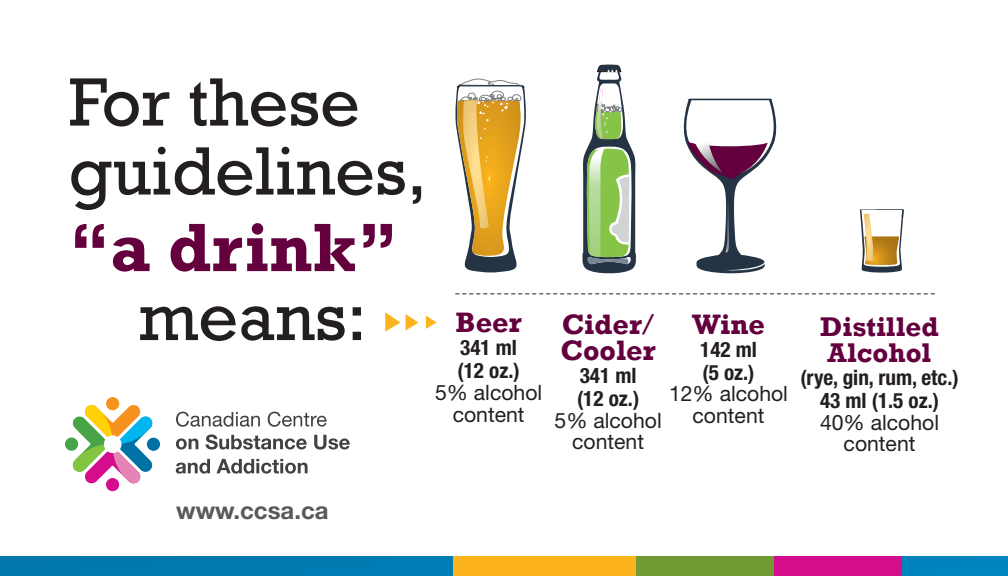
<style>
.page{position:relative;width:1008px;height:576px;background:#fff}
.page>*{position:absolute;margin:0;border:0;box-sizing:border-box;transform-origin:0 0}
.t1{font:69.6px/68.8px "Rockwell";color:#231f20}
.t2{font:700 69.6px "Rockwell";color:#63003d}
.t3{font:700 28.8px/26.8px "Rockwell";color:#63003d}
.t4{font:700 27.6px "Rockwell";color:#63003d}
.t5{font:700 24px "Helvetica Neue LT Std";color:#58595b}
.t6{font:21.2px/21.6px "Helvetica Neue LT Std";color:#231f20;text-align:center}
.t7{font:700 condensed 21.2px "Helvetica Neue LT Std";color:#231f20}
.s1{font-weight:400}
</style>
<div class="page">
<svg style="left:456px;top:293px;width:479px;height:2px"></svg>
<svg style="left:683px;top:99px;width:94px;height:174px"></svg>
<svg style="left:582px;top:64px;width:54px;height:209px"></svg>
<svg style="left:455px;top:79px;width:71px;height:193px"></svg>
<svg style="left:859px;top:210px;width:45px;height:63px"></svg>
<svg style="left:385px;top:312px;width:15px;height:20px"></svg>
<svg style="left:406px;top:314px;width:13px;height:17px"></svg>
<svg style="left:426px;top:315px;width:10px;height:14px"></svg>
<div style="left:0;top:556px;width:1008px;height:20px;background:linear-gradient(to bottom,#007bb1,#007db5)"></div>
<div style="left:767px;top:556px;width:134px;height:20px;background:#d40d8c"></div>
<div style="left:453px;top:556px;width:183px;height:20px;background:#fcb31c"></div>
<div style="left:636px;top:556px;width:138px;height:20px;background:#6f9a34"></div>
<div style="left:106px;top:397px;width:13px;height:13px;background:#f7921e;border-radius:50%"></div>
<div style="left:65px;top:438px;width:13px;height:13px;background:#49a448;border-radius:50%"></div>
<div style="left:147px;top:438px;width:13px;height:13px;background:#0071a4;border-radius:50%"></div>
<div style="left:106px;top:478px;width:13px;height:13px;background:#d40d8c;border-radius:50%"></div>
<svg style="left:72px;top:404px;width:81px;height:80px"></svg>
<div style="left:104px;top:435px;width:18px;height:18px;background:#fff;border-radius:50%"></div>
<svg style="left:176px;top:412px;width:84px;height:15px"></svg>
<svg style="left:268px;top:412px;width:59px;height:15px"></svg>
<svg style="left:176px;top:438px;width:11px;height:12px"></svg>
<svg style="left:179px;top:438px;width:19px;height:11px"></svg>
<svg style="left:206px;top:434px;width:101px;height:16px"></svg>
<svg style="left:314px;top:435px;width:36px;height:15px"></svg>
<svg style="left:176px;top:459px;width:34px;height:15px"></svg>
<svg style="left:217px;top:459px;width:91px;height:15px"></svg>
<p class="t1" style="left:69px;top:69px;width:360px">For these guidelines,</p>
<p class="t2" style="left:69px;top:206px;width:331px">“a drink”</p>
<p class="t1" style="left:138px;top:283px;width:230px">means:</p>
<p class="t3" style="left:456px;top:309px;width:68px">Beer</p>
<p class="t7" style="left:460px;top:335px;width:58px">341 ml</p>
<p class="t7" style="left:458px;top:358px;width:64px">(12 oz.)</p>
<p class="t6" style="left:435px;top:381px;width:109px">5% alcohol content</p>
<p class="t3" style="left:561px;top:311px;width:97px">Cider<span class="s1">/<br></span>Cooler</p>
<p class="t7" style="left:580px;top:363px;width:58px">341 ml</p>
<p class="t7" style="left:577px;top:386px;width:64px">(12 oz.)</p>
<p class="t6" style="left:555px;top:409px;width:109px">5% alcohol</p>
<p class="t6" style="left:572px;top:430px;width:73px">content</p>
<p class="t3" style="left:692px;top:311px;width:74px">Wine</p>
<p class="t7" style="left:700px;top:336px;width:58px">142 ml</p>
<p class="t7" style="left:702px;top:359px;width:54px">(5 oz.)</p>
<p class="t6" style="left:669px;top:383px;width:120px">12% alcohol content</p>
<p class="t4" style="left:820px;top:310px;width:120px">Distilled</p>
<p class="t4" style="left:828px;top:336px;width:105px">Alcohol</p>
<p class="t7" style="left:800px;top:365px;width:160px">(rye, gin, rum, etc.)</p>
<p class="t7" style="left:820px;top:388px;width:121px">43 ml (1.5 oz.)</p>
<p class="t6" style="left:820px;top:411px;width:120px">40% alcohol content</p>
<p class="t5" style="left:176px;top:496px;width:154px">www.ccsa.ca</p>
</div>
